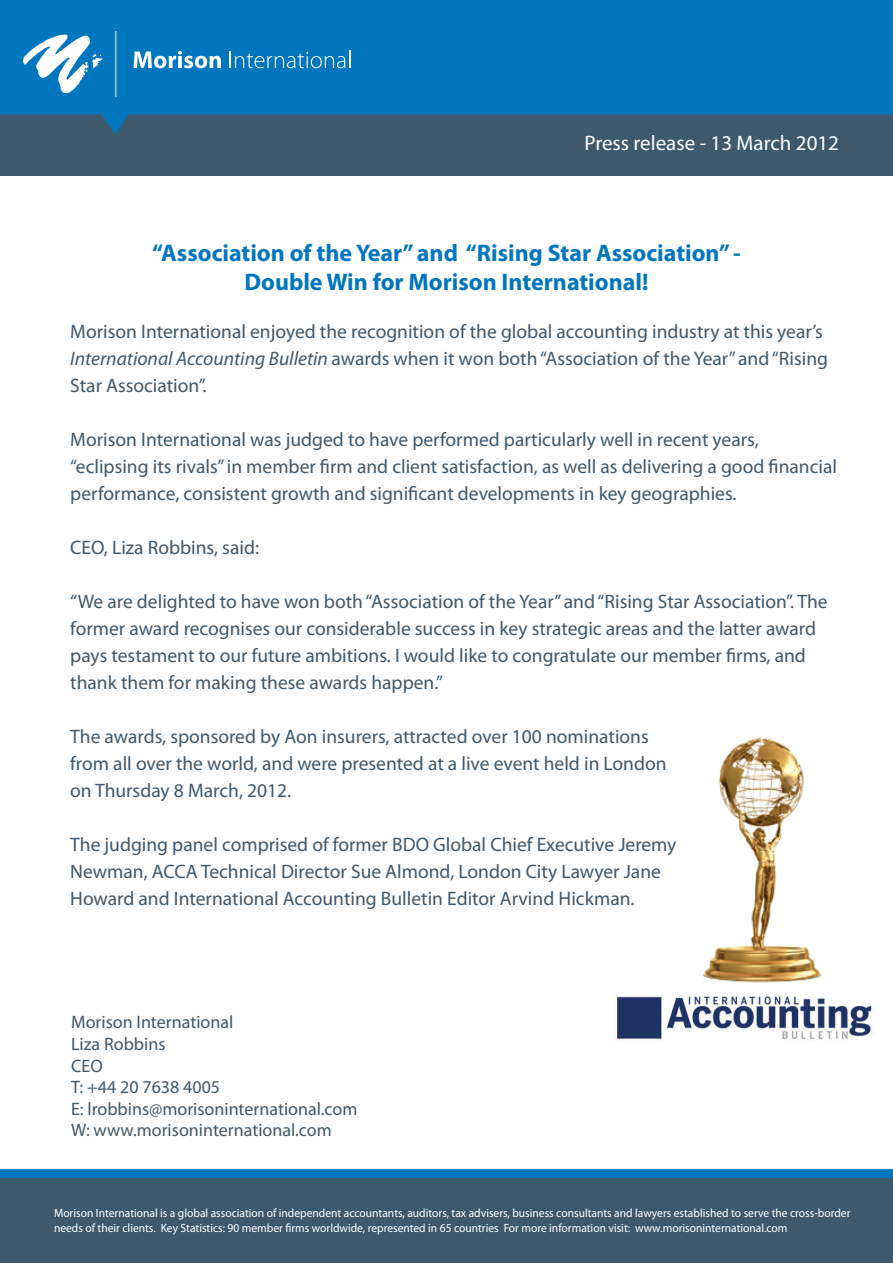
<style>
.page{position:relative;width:893px;height:1263px;background:#fff}
.page>*{position:absolute;margin:0;border:0;box-sizing:border-box;transform-origin:0 0}
.t1{font:700 24px/28.8px "Myriad Pro";color:#0076be;text-align:center}
.t2{font:21px "Myriad Pro";color:#fff}
.t3{font:19.5px/27px "Myriad Pro";color:#3e586c}
.t4{font:18px/21.6px "Myriad Pro";color:#3e586c}
.t5{font:12px/14.4px "Myriad Pro";color:#fff;scale:.96 1}
.s1{font-style:italic}
</style>
<div class="page">
<div style="left:0;top:1169px;width:893px;height:49px;background:#0076be"></div>
<div style="left:0;top:113px;width:893px;height:63px;background:#3e586c"></div>
<div style="left:0;top:1178px;width:893px;height:85px;background:#3e586c"></div>
<svg style="left:0;top:0;width:893px;height:134px;fill:#0076be"></svg>
<hr style="left:115px;top:31px;width:1px;height:66px;background:#fff">
<svg style="left:134px;top:51px;width:87px;height:17px"></svg>
<svg style="left:229px;top:51px;width:121px;height:17px;background:#2e8fc9"></svg>
<svg style="left:23px;top:34px;width:79px;height:59px"></svg>
<img style="left:702px;top:737px;width:120px;height:246px">
<img style="left:616px;top:996px;width:256px;height:44px">
<p class="t2" style="left:584px;top:130px;width:256px">Press release - 13 March 2012</p>
<p class="t1" style="left:152px;top:237px;width:590px">“Association of the Year” and “Rising Star Association” -<br>Double Win for Morison International!</p>
<p class="t3" style="left:70px;top:318px;width:759px">Morison International enjoyed the recognition of the global accounting industry at this year’s<br><span class="s1">International Accounting Bulletin</span> awards when it won both “Association of the Year” and “Rising<br>Star Association”.</p>
<p class="t3" style="left:70px;top:426px;width:768px">Morison International was judged to have performed particularly well in recent years, “eclipsing its rivals” in member firm and client satisfaction, as well as delivering a good financial performance, consistent growth and significant developments in key geographies.</p>
<p class="t3" style="left:70px;top:534px;width:190px">CEO, Liza Robbins, said:</p>
<p class="t3" style="left:70px;top:588px;width:759px">“We are delighted to have won both “Association of the Year” and “Rising Star Association”. The former award recognises our considerable success in key strategic areas and the latter award pays testament to our future ambitions. I would like to congratulate our member firms, and thank them for making these awards happen.”</p>
<p class="t3" style="left:70px;top:723px;width:598px">The awards, sponsored by Aon insurers, attracted over 100 nominations from all over the world, and were presented at a live event held in London on Thursday 8 March, 2012.</p>
<p class="t3" style="left:70px;top:831px;width:608px">The judging panel comprised of former BDO Global Chief Executive Jeremy<br>Newman, ACCA Technical Director Sue Almond, London City Lawyer Jane<br>Howard and International Accounting Bulletin Editor Arvind Hickman.</p>
<p class="t4" style="left:71px;top:1011px;width:288px">Morison International<br>Liza Robbins<br>CEO<br>T: +44 20 7638 4005<br>E: lrobbins@morisoninternational.com<br>W: www.morisoninternational.com</p>
<p class="t5" style="left:54px;top:1206px;width:831px">Morison International is a global association of independent accountants, auditors, tax advisers, business consultants and lawyers established to serve the cross-border needs of their clients. Key Statistics: 90 member firms worldwide, represented in 65 countries For more information visit: www.morisoninternational.com</p>
</div>
